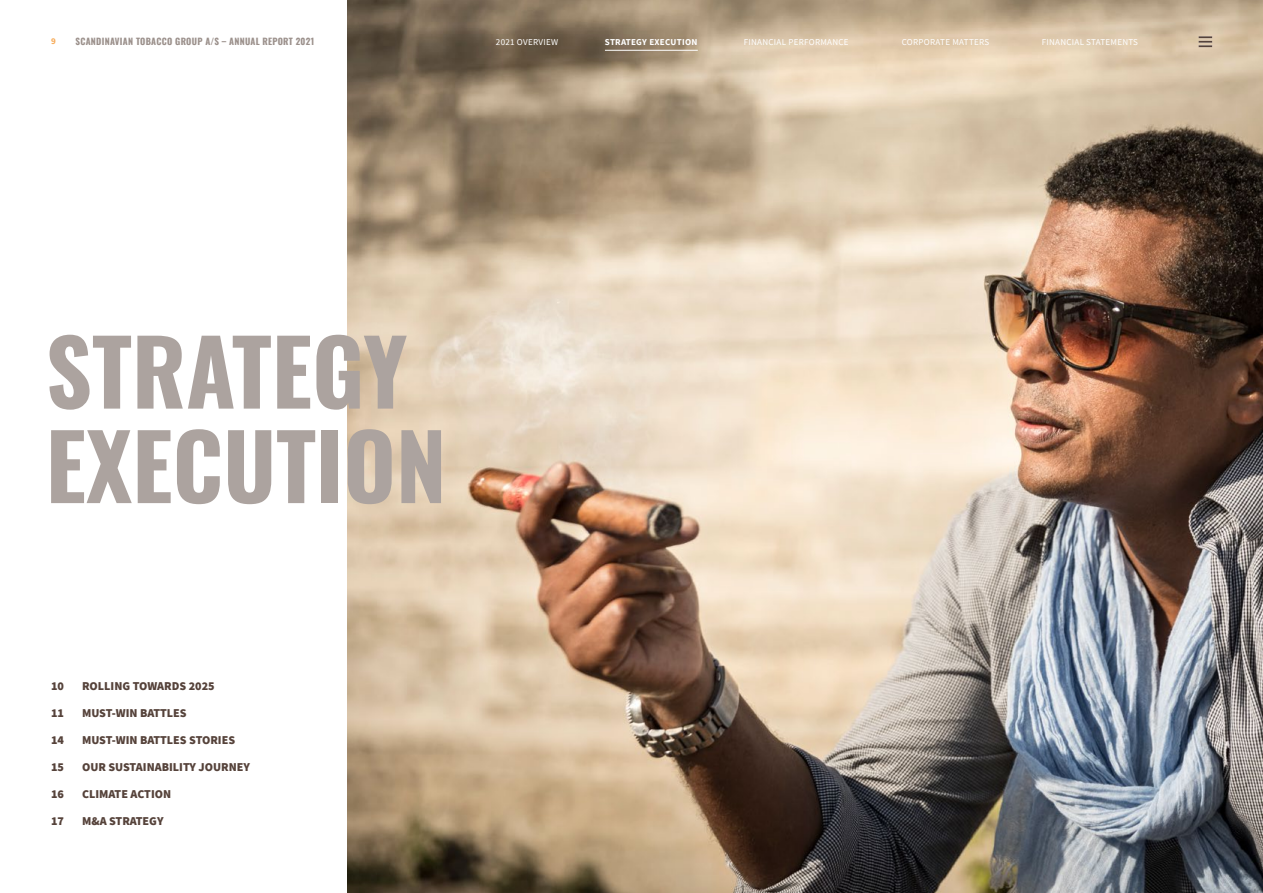
<style>
.page{position:relative;width:1263px;height:893px;background:#fff}
.page>*{position:absolute;margin:0;border:0;box-sizing:border-box;transform-origin:0 0}
.t1{font:700 90px/94.5px "Oswald";color:#aca39f}
.t2{font:900 12px "Source Sans Pro";color:#55423a}
.t3{font:9px "Source Sans Pro";letter-spacing:.03em;color:#fff}
.t4{font:700 9px "Oswald";letter-spacing:.03em;color:#9b908b}
.t5{font:700 9px "Source Sans Pro";letter-spacing:.03em;color:#fff}
.t6{font:700 9px "Source Sans Pro";color:#f7ab58}
</style>
<div class="page">
<img style="left:348px;top:0;width:915px;height:893px">
<hr style="left:605px;top:50px;width:93px;height:1px;background:#fff">
<svg style="left:1198px;top:36px;width:14px;height:11px"></svg>
<p class="t6" style="left:51px;top:35px;width:6px">9</p>
<p class="t4" style="left:75px;top:34px;width:240px">SCANDINAVIAN TOBACCO GROUP A/S – ANNUAL REPORT 2021</p>
<p class="t3" style="left:496px;top:36px;width:64px">2021 OVERVIEW</p>
<p class="t5" style="left:605px;top:36px;width:94px">STRATEGY EXECUTION</p>
<p class="t3" style="left:744px;top:36px;width:106px">FINANCIAL PERFORMANCE</p>
<p class="t3" style="left:902px;top:36px;width:89px">CORPORATE MATTERS</p>
<p class="t3" style="left:1042px;top:36px;width:98px">FINANCIAL STATEMENTS</p>
<h1 class="t1" style="left:46px;top:316px;width:402px">STRATEGY<br>EXECUTION</h1>
<p class="t2" style="left:51px;top:677px;width:14px">10</p>
<p class="t2" style="left:51px;top:704px;width:14px">11</p>
<p class="t2" style="left:51px;top:731px;width:14px">14</p>
<p class="t2" style="left:51px;top:758px;width:14px">15</p>
<p class="t2" style="left:51px;top:785px;width:14px">16</p>
<p class="t2" style="left:51px;top:812px;width:14px">17</p>
<p class="t2" style="left:82px;top:677px;width:134px">ROLLING TOWARDS 2025</p>
<p class="t2" style="left:82px;top:704px;width:106px">MUST-WIN BATTLES</p>
<p class="t2" style="left:82px;top:731px;width:155px">MUST-WIN BATTLES STORIES</p>
<p class="t2" style="left:82px;top:758px;width:169px">OUR SUSTAINABILITY JOURNEY</p>
<p class="t2" style="left:82px;top:785px;width:91px">CLIMATE ACTION</p>
<p class="t2" style="left:82px;top:812px;width:83px">M&amp;A STRATEGY</p>
</div>
